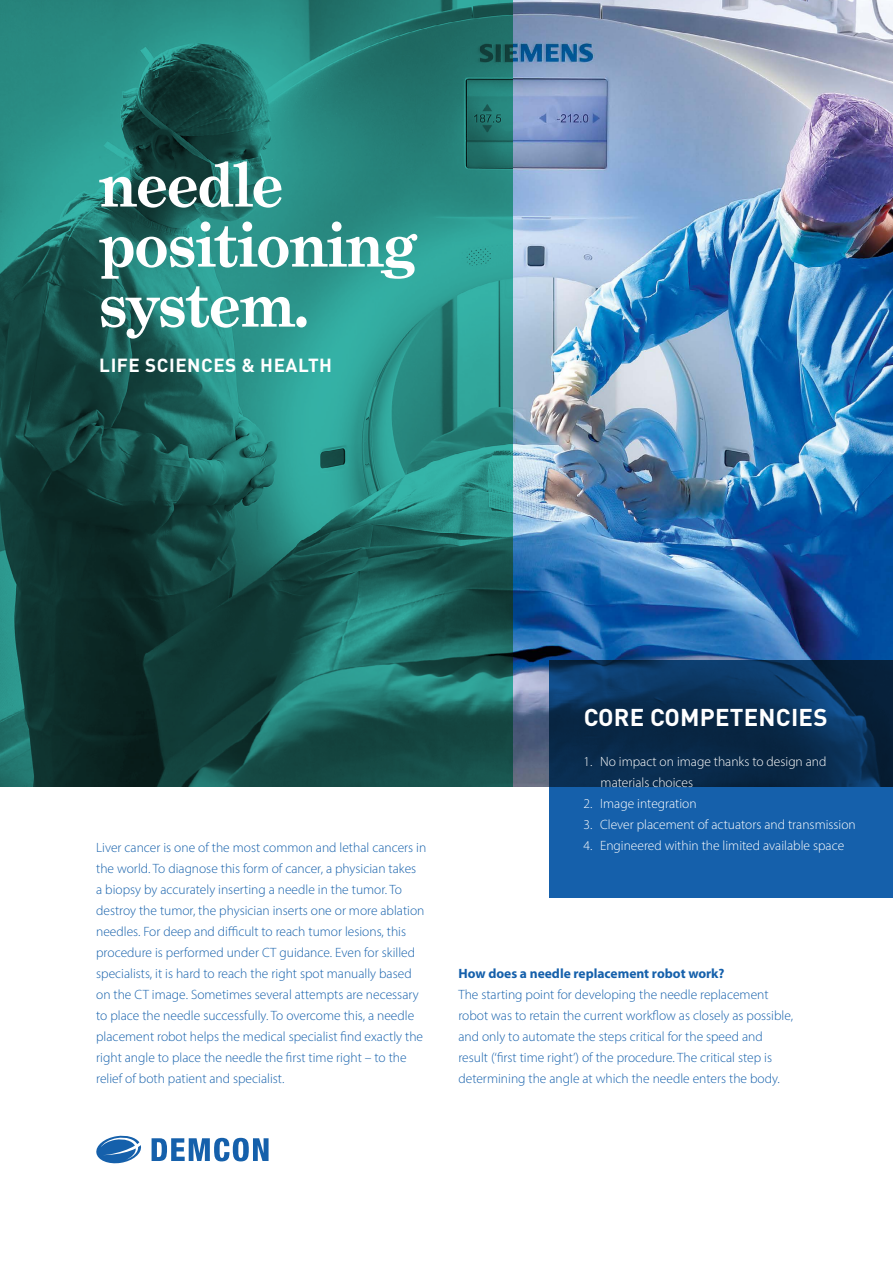
<style>
.page{position:relative;width:893px;height:1263px;background:#fff}
.page>*{position:absolute;margin:0;border:0;box-sizing:border-box;transform-origin:0 0}
.t1{font:700 61.5px/60px "Grad";color:#fff}
.t2{font:700 24px "DIN Pro";letter-spacing:.01em;color:#fff}
.t3{font:700 18.75px "DIN Pro";letter-spacing:.03em;color:#fff}
.t4{font:300 13.5px/21px "Myriad Pro";color:#1560ab}
.t5{font:300 13.5px/21px "Myriad Pro";color:#fff}
.t6{font:700 13.5px "Myriad Pro";color:#1560ab}
</style>
<div class="page">
<img style="left:513px;top:0;width:380px;height:787px">
<svg style="left:0;top:0;width:513px;height:787px;background:#1f6c65"></svg>
<svg style="left:550px;top:660px;width:343px;height:238px;background:#0e457b"></svg>
<svg style="left:152px;top:1138px;width:117px;height:23px"></svg>
<svg style="left:96px;top:1135px;width:45px;height:29px"></svg>
<h1 class="t1" style="left:99px;top:155px;width:320px">needle positioning system.</h1>
<h3 class="t3" style="left:99px;top:352px;width:234px">LIFE SCIENCES &amp; HEALTH</h3>
<p class="t4" style="left:96px;top:837px;width:332px">Liver cancer is one of the most common and lethal cancers in the world. To diagnose this form of cancer, a physician takes<br>a biopsy by accurately inserting a needle in the tumor. To destroy the tumor, the physician inserts one or more ablation needles. For deep and difficult to reach tumor lesions, this procedure is performed under CT guidance. Even for skilled specialists, it is hard to reach the right spot manually based on the CT image. Sometimes several attempts are necessary to place the needle successfully. To overcome this, a needle placement robot helps the medical specialist find exactly the right angle to place the needle the first time right – to the relief of both patient and specialist.</p>
<h2 class="t2" style="left:584px;top:700px;width:245px">CORE COMPETENCIES</h2>
<p class="t5" style="left:601px;top:751px;width:227px;text-indent:-17px">1. No impact on image thanks to design and materials choices</p>
<p class="t5" style="left:584px;top:793px;width:115px">2. Image integration</p>
<p class="t5" style="left:584px;top:814px;width:274px">3. Clever placement of actuators and transmission</p>
<p class="t5" style="left:584px;top:835px;width:262px">4. Engineered within the limited available space</p>
<p class="t6" style="left:458px;top:965px;width:268px">How does a needle replacement robot work?</p>
<p class="t4" style="left:458px;top:984px;width:336px">The starting point for developing the needle replacement robot was to retain the current workflow as closely as possible, and only to automate the steps critical for the speed and result (‘first time right’) of the procedure. The critical step is determining the angle at which the needle enters the body.</p>
</div>
